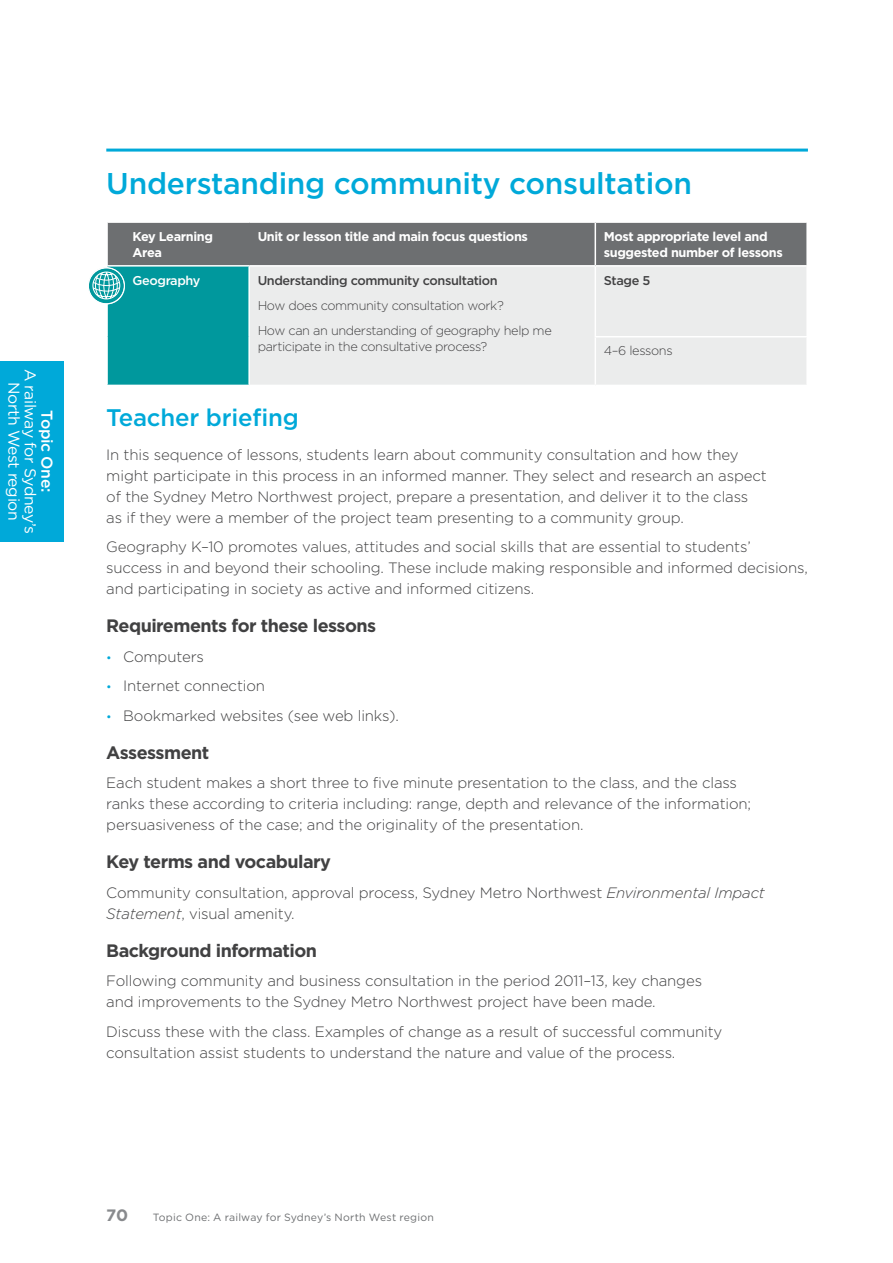
<style>
.page{position:relative;width:893px;height:1263px;background:#fff}
.page>*{position:absolute;margin:0;border:0;box-sizing:border-box;transform-origin:0 0}
.t1{font:500 30px "Gotham";letter-spacing:-.01em;color:#00a9d9}
.t2{font:500 24px "Gotham";letter-spacing:-.01em;color:#00a9d9}
.t3{font:700 18px "Gotham";letter-spacing:-.03em;color:#414142}
.t4{font:700 16.5px "Gotham";color:#888a8d}
.t5{font:15.75px/16.5px "Gotham";letter-spacing:-.02em;color:#fff;text-align:center}
.t6{font:500 15.75px "Gotham";letter-spacing:-.02em;color:#fff}
.t7{font:300 15px/21px "Gotham";letter-spacing:-.01em;color:#414142}
.t8{font:300 12.75px/25px "Gotham";letter-spacing:-.03em;color:#414142}
.t9{font:700 12.75px/16.5px "Gotham";letter-spacing:-.03em;color:#fff}
.t10{font:500 12.75px "Gotham";letter-spacing:-.03em;color:#fff}
.t11{font:500 12.75px "Gotham";letter-spacing:-.03em;color:#414142}
.t12{font:10.5px "Gotham";letter-spacing:.02em;color:#6d6f71}
.s1{font-weight:500}
.s2{font-size:12px;color:#00a9d9}
.s3{font-style:italic}
</style>
<div class="page">
<div style="left:107px;top:266px;width:142px;height:119px;background:#00989d"></div>
<div style="left:249px;top:266px;width:346px;height:119px;background:#ebecec"></div>
<div style="left:0;top:361px;width:64px;height:181px;background:#00a9d9"></div>
<hr style="left:248px;top:267px;width:2px;height:70px;background:#fff">
<hr style="left:248px;top:337px;width:2px;height:48px;background:#fff">
<hr style="left:106px;top:149px;width:702px;height:3px;background:#00a9d9">
<div style="left:107px;top:222px;width:142px;height:44px;background:#6d6f71"></div>
<div style="left:249px;top:222px;width:346px;height:44px;background:#6d6f71"></div>
<div style="left:595px;top:222px;width:212px;height:44px;background:#6d6f71"></div>
<div style="left:595px;top:266px;width:212px;height:71px;background:#ebecec"></div>
<div style="left:595px;top:337px;width:212px;height:48px;background:#ebecec"></div>
<hr style="left:106px;top:221px;width:143px;height:2px;background:#fff">
<hr style="left:106px;top:223px;width:2px;height:42px;background:#fff">
<hr style="left:249px;top:221px;width:346px;height:2px;background:#fff">
<hr style="left:595px;top:221px;width:213px;height:2px;background:#fff">
<hr style="left:595px;top:223px;width:1px;height:42px;background:#fff">
<hr style="left:806px;top:223px;width:2px;height:42px;background:#fff">
<hr style="left:106px;top:265px;width:143px;height:2px;background:#fff">
<hr style="left:249px;top:265px;width:346px;height:2px;background:#fff">
<hr style="left:595px;top:265px;width:213px;height:2px;background:#fff">
<hr style="left:595px;top:267px;width:1px;height:69px;background:#fff">
<hr style="left:806px;top:267px;width:2px;height:69px;background:#fff">
<hr style="left:595px;top:336px;width:213px;height:1px;background:#fff">
<hr style="left:595px;top:337px;width:1px;height:48px;background:#fff">
<hr style="left:806px;top:337px;width:2px;height:48px;background:#fff">
<hr style="left:106px;top:267px;width:2px;height:70px;background:#fff">
<hr style="left:106px;top:337px;width:2px;height:48px;background:#fff">
<svg style="left:88px;top:268px;width:36px;height:36px"></svg>
<div style="left:88px;top:267px;width:37px;height:37px;border:1px solid #fff;border-radius:50%"></div>
<svg style="left:92px;top:272px;width:28px;height:27px"></svg>
<div style="left:88px;top:268px;width:37px;height:36px;border:1px solid #fff;border-radius:50%"></div>
<p class="t5" style="left:39px;top:369px;width:167px;rotate:90deg">A railway for Sydney’s<br>North West region</p>
<p class="t6" style="left:57px;top:410px;width:83px;rotate:90deg">Topic One:</p>
<p class="t1" style="left:106px;top:164px;width:587px">Understanding community consultation</p>
<p class="t9" style="left:133px;top:228px;width:82px">Key Learning<br>Area</p>
<p class="t9" style="left:258px;top:228px;width:272px">Unit or lesson title and main focus questions</p>
<p class="t9" style="left:604px;top:228px;width:180px">Most appropriate level and suggested number of lessons</p>
<p class="t10" style="left:133px;top:272px;width:69px">Geography</p>
<p class="t8" style="left:258px;top:267px;width:296px"><span class="s1">Understanding community consultation<br></span>How does community consultation work?<br>How can an understanding of geography help me</p>
<p class="t8" style="left:258px;top:334px;width:231px">participate in the consultative process?</p>
<p class="t11" style="left:604px;top:272px;width:48px">Stage 5</p>
<p class="t8" style="left:604px;top:338px;width:70px">4–6 lessons</p>
<p class="t2" style="left:106px;top:402px;width:194px">Teacher briefng</p>
<p class="t7" style="left:106px;top:443px;width:662px">In this sequence of lessons, students learn about community consultation and how they might participate in this process in an informed manner. They select and research an aspect of the Sydney Metro Northwest project, prepare a presentation, and deliver it to the class as if they were a member of the project team presenting to a community group.</p>
<p class="t7" style="left:106px;top:536px;width:703px">Geography K–10 promotes values, attitudes and social skills that are essential to students’ success in and beyond their schooling. These include making responsible and informed decisions, and participating in society as active and informed citizens.</p>
<p class="t3" style="left:106px;top:614px;width:271px">Requirements for these lessons</p>
<p class="t7" style="left:106px;top:645px;width:99px"><span class="s2">•</span> Computers</p>
<p class="t7" style="left:106px;top:675px;width:160px"><span class="s2">•</span> Internet connection</p>
<p class="t7" style="left:106px;top:704px;width:294px"><span class="s2">•</span> Bookmarked websites (see web links).</p>
<p class="t3" style="left:106px;top:740px;width:104px">Assessment</p>
<p class="t7" style="left:106px;top:772px;width:646px">Each student makes a short three to fve minute presentation to the class, and the class ranks these according to criteria including: range, depth and relevance of the information; persuasiveness of the case; and the originality of the presentation.</p>
<p class="t3" style="left:106px;top:850px;width:226px">Key terms and vocabulary</p>
<p class="t7" style="left:106px;top:882px;width:660px">Community consultation, approval process, Sydney Metro Northwest <span class="s3">Environmental Impact<br>Statement</span>, visual amenity.</p>
<p class="t3" style="left:106px;top:938px;width:212px">Background information</p>
<p class="t7" style="left:106px;top:970px;width:597px">Following community and business consultation in the period 2011–13, key changes and improvements to the Sydney Metro Northwest project have been made.</p>
<p class="t7" style="left:106px;top:1021px;width:618px">Discuss these with the class. Examples of change as a result of successful community consultation assist students to understand the nature and value of the process.</p>
<p class="t4" style="left:106px;top:1204px;width:23px">70</p>
<p class="t12" style="left:153px;top:1210px;width:283px">Topic One: A railway for Sydney’s North West region</p>
</div>
